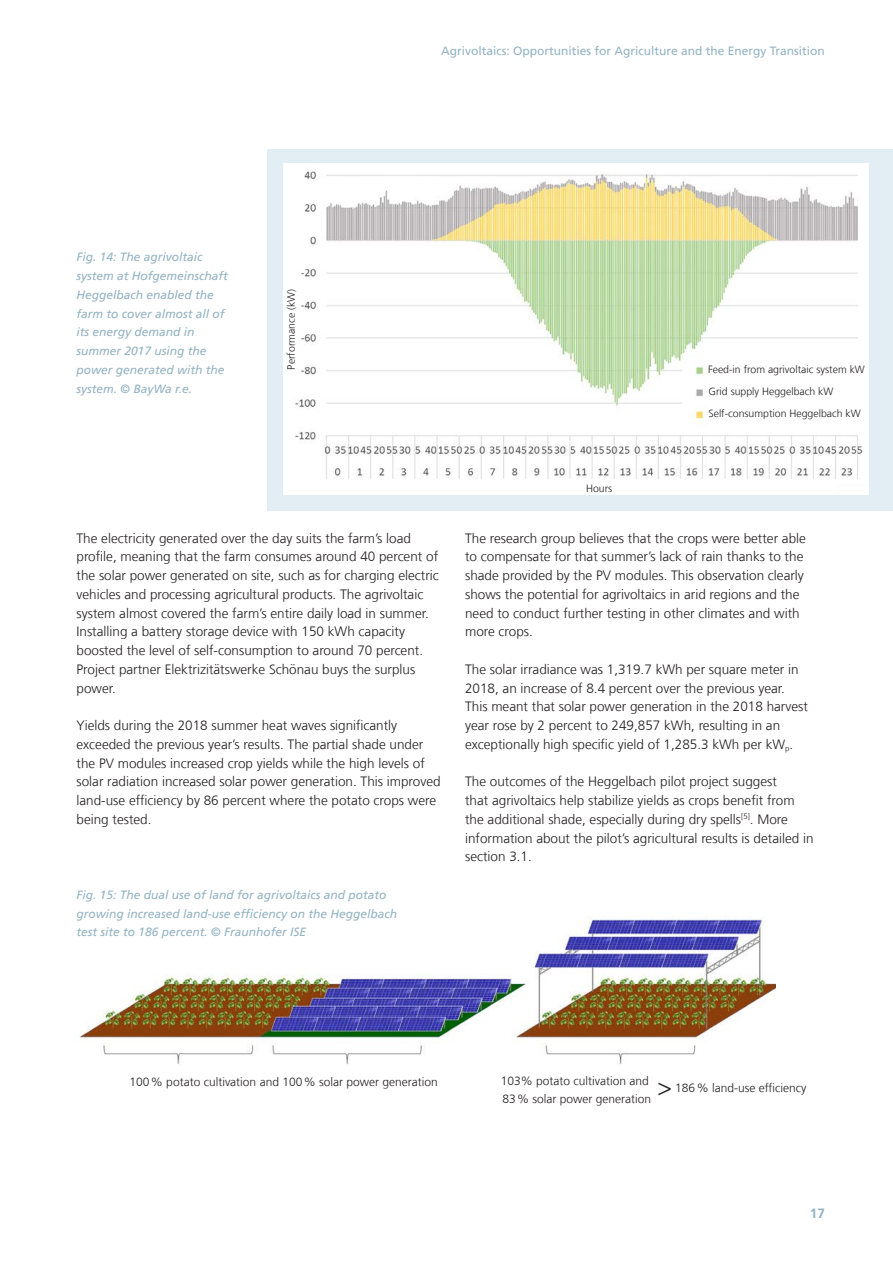
<style>
.page{position:relative;width:893px;height:1263px;background:#fff}
.page>*{position:absolute;margin:0;border:0;box-sizing:border-box;transform-origin:0 0}
.Fliesstext_9_12_5_sc{font:300 13.5px/18.8px "Frutiger LT Com";color:#231f20}
.t1{font:700 13.5px "Frutiger LT Com";color:#93b3c3}
.Bildtext_Marginal_8{font:italic 12px/18.8px "Frutiger LT Com";color:#93b3c3}
.Legende_8_12_5_schwa{font:300 12px "Frutiger LT Com";color:#231f20}
.Kolumne{font:12px "Frutiger LT Com";color:#93b3c3}
.Legende_8_12_5_schwa-2{font:300 10.5px "Frutiger LT Com";color:#231f20}
.s1{font-size:24px}
</style>
<div class="page">
<img style="left:80px;top:916px;width:695px;height:149px">
<div style="left:268px;top:149px;width:625px;height:362px;background:#e2eef4"></div>
<img style="left:283px;top:163px;width:586px;height:332px">
<p class="Bildtext_Marginal_8" style="left:77px;top:248px;width:153px">Fig. 14: The agrivoltaic system at Hofgemeinschaft<br>Heggelbach enabled the farm to cover almost all of its energy demand in summer 2017 using the power generated with the system. © BayWa r.e.</p>
<p class="Legende_8_12_5_schwa-2" style="left:285px;top:370px;width:82px;rotate:-90deg">Performance (kW)</p>
<p class="Kolumne" style="left:441px;top:44px;width:385px">Agrivoltaics: Opportunities for Agriculture and the Energy Transition</p>
<p class="Legende_8_12_5_schwa-2" style="left:586px;top:482px;width:28px">Hours</p>
<p class="Legende_8_12_5_schwa-2" style="left:708px;top:363px;width:158px">Feed-in from agrivoltaic system kW</p>
<p class="Legende_8_12_5_schwa-2" style="left:708px;top:386px;width:126px">Grid supply Heggelbach kW</p>
<p class="Legende_8_12_5_schwa-2" style="left:709px;top:407px;width:154px">Self-consumption Heggelbach kW</p>
<p class="Fliesstext_9_12_5_sc" style="left:77px;top:529px;width:364px">The electricity generated over the day suits the farm’s load profile, meaning that the farm consumes around 40 percent of the solar power generated on site, such as for charging electric vehicles and processing agricultural products. The agrivoltaic system almost covered the farm’s entire daily load in summer.<br>Installing a battery storage device with 150 kWh capacity boosted the level of self-consumption to around 70 percent.<br>Project partner Elektrizitätswerke Schönau buys the surplus power.</p>
<p class="Fliesstext_9_12_5_sc" style="left:77px;top:716px;width:366px">Yields during the 2018 summer heat waves significantly exceeded the previous year’s results. The partial shade under the PV modules increased crop yields while the high levels of solar radiation increased solar power generation. This improved land-use efficiency by 86 percent where the potato crops were being tested.</p>
<p class="Bildtext_Marginal_8" style="left:77px;top:885px;width:322px">Fig. 15: The dual use of land for agrivoltaics and potato growing increased land-use efficiency on the Heggelbach test site to 186 percent. © Fraunhofer ISE</p>
<p class="Fliesstext_9_12_5_sc" style="left:465px;top:529px;width:342px">The research group believes that the crops were better able to compensate for that summer’s lack of rain thanks to the shade provided by the PV modules. This observation clearly shows the potential for agrivoltaics in arid regions and the need to conduct further testing in other climates and with more crops.</p>
<p class="Fliesstext_9_12_5_sc" style="left:465px;top:660px;width:344px">The solar irradiance was 1,319.7 kWh per square meter in 2018, an increase of 8.4 percent over the previous year.<br>This meant that solar power generation in the 2018 harvest year rose by 2 percent to 249,857 kWh, resulting in an exceptionally high specific yield of 1,285.3 kWh per kW<sub>p</sub>.</p>
<p class="Fliesstext_9_12_5_sc" style="left:465px;top:772px;width:350px">The outcomes of the Heggelbach pilot project suggest<br>that agrivoltaics help stabilize yields as crops benefit from the additional shade, especially during dry spells<sup>[5]</sup>. More information about the pilot’s agricultural results is detailed in section 3.1.</p>
<p class="Legende_8_12_5_schwa" style="left:129px;top:1074px;width:310px">100% potato cultivation and 100% solar power generation</p>
<p class="Legende_8_12_5_schwa" style="left:501px;top:1073px;width:150px">103% potato cultivation and</p>
<p class="Legende_8_12_5_schwa" style="left:502px;top:1091px;width:150px">83% solar power generation</p>
<p class="Legende_8_12_5_schwa" style="left:657px;top:1081px;width:151px"><span class="s1">&gt;</span> 186% land-use efficiency</p>
<p class="t1" style="left:810px;top:1205px;width:17px">17</p>
</div>
